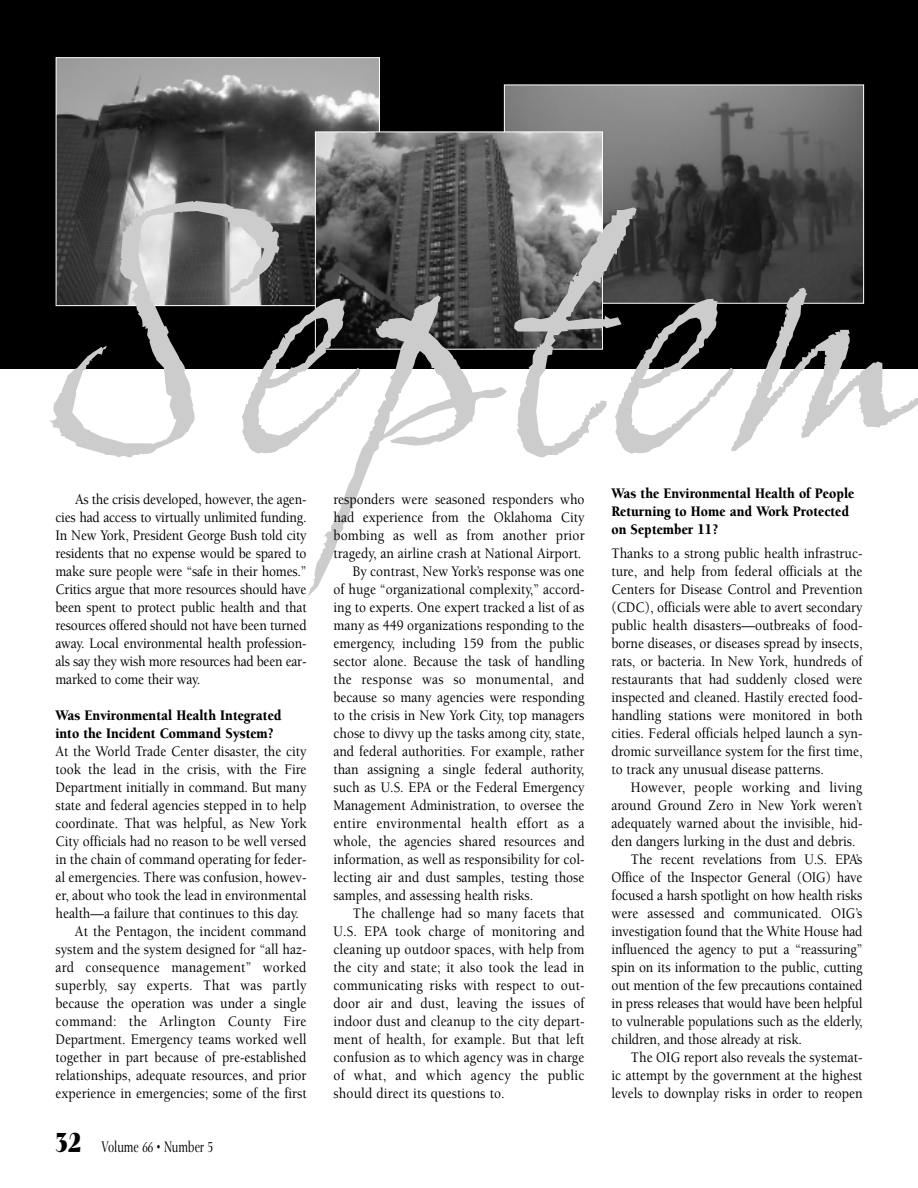
<style>
.page{position:relative;width:918px;height:1188px;background:#fff}
.page>*{position:absolute;margin:0;border:0;box-sizing:border-box;transform-origin:0 0}
.t1{font:italic 330px "Grimshaw Hand ITC";color:#ccc}
.t2{font:500 15px/18px "Berkeley";color:#000;text-align:justify;scale:.9 1}
.t3{font:500 15px "Berkeley";letter-spacing:.02em;color:#000;scale:.9 1}
.t4{font:900 15px/18px "Berkeley";color:#000;scale:.9 1}
.t5{font:500 15px "Berkeley";letter-spacing:.025em;color:#000;scale:.9 1}
.t6{font:15px "Nofret";color:#000;scale:.7 1}
.s1{font-weight:700;font-size:27px}
</style>
<div class="page">
<div style="left:0;top:0;width:918px;height:369px;background:#000"></div>
<img style="left:58px;top:59px;width:320px;height:245px">
<div style="left:56px;top:57px;width:324px;height:249px;border:1px solid #fff"></div>
<img style="left:506px;top:87px;width:356px;height:215px">
<div style="left:504px;top:85px;width:360px;height:219px;border:1px solid #fff"></div>
<img style="left:317px;top:134px;width:284px;height:214px">
<div style="left:315px;top:132px;width:288px;height:218px;border:1px solid #fff"></div>
<h1 class="t1" style="left:52px;top:208px;width:877px">Septem</h1>
<p class="t4" style="left:612px;top:486px;width:271px">Was the Environmental Health of People<br>Returning to Home and Work Protected on September 11?</p>
<p class="t2" style="left:612px;top:546px;width:281px">Thanks to a strong public health infrastruc&shy;ture, and help from federal officials at the Centers for Disease Control and Prevention (CDC), officials were able to avert secondary public health disasters—outbreaks of food&shy;borne diseases, or diseases spread by insects, rats, or bacteria. In New York, hundreds of restaurants that had suddenly closed were inspected and cleaned. Hastily erected food&shy;handling stations were monitored in both cities. Federal officials helped launch a syn&shy;dromic surveillance system for the first time, to track any unusual disease patterns.</p>
<p class="t3" style="left:631px;top:781px;width:259px">However, people working and living</p>
<p class="t2" style="left:612px;top:798px;width:280px">around Ground Zero in New York weren’t</p>
<p class="t2" style="left:612px;top:816px;width:280px">adequately warned about the invisible, hid-</p>
<p class="t2" style="left:612px;top:834px;width:273px">den dangers lurking in the dust and debris.</p>
<p class="t2" style="left:631px;top:852px;width:259px">The recent revelations from U.S. EPA’s</p>
<p class="t2" style="left:611px;top:870px;width:280px">Office of the Inspector General (OIG) have</p>
<p class="t2" style="left:611px;top:888px;width:280px">focused a harsh spotlight on how health risks</p>
<p class="t2" style="left:611px;top:906px;width:280px">were assessed and communicated. OIG’s</p>
<p class="t2" style="left:611px;top:924px;width:280px">investigation found that the White House had</p>
<p class="t2" style="left:611px;top:942px;width:280px">influenced the agency to put a “reassuring”</p>
<p class="t2" style="left:611px;top:960px;width:281px">spin on its information to the public, cutting</p>
<p class="t2" style="left:611px;top:978px;width:280px">out mention of the few precautions contained</p>
<p class="t2" style="left:611px;top:996px;width:280px">in press releases that would have been helpful</p>
<p class="t2" style="left:611px;top:1014px;width:280px">to vulnerable populations such as the elderly,</p>
<p class="t2" style="left:611px;top:1032px;width:213px">children, and those already at risk.</p>
<p class="t2" style="left:631px;top:1050px;width:259px">The OIG report also reveals the systemat-</p>
<p class="t2" style="left:611px;top:1068px;width:280px">ic attempt by the government at the highest</p>
<p class="t2" style="left:611px;top:1086px;width:280px">levels to downplay risks in order to reopen</p>
<p class="t2" style="left:56px;top:492px;width:281px;text-indent:19px">As the crisis developed, however, the agen&shy;cies had access to virtually unlimited funding.<br>In New York, President George Bush told city residents that no expense would be spared to make sure people were “safe in their homes.” Critics argue that more resources should have been spent to protect public health and that resources offered should not have been turned away. Local environmental health profession&shy;als say they wish more resources had been ear&shy;marked to come their way.</p>
<p class="t4" style="left:56px;top:708px;width:253px">Was Environmental Health Integrated into the Incident Command System?</p>
<p class="t2" style="left:56px;top:744px;width:280px">At the World Trade Center disaster, the city</p>
<p class="t2" style="left:56px;top:762px;width:280px">took the lead in the crisis, with the Fire</p>
<p class="t2" style="left:56px;top:780px;width:280px">Department initially in command. But many</p>
<p class="t2" style="left:56px;top:798px;width:280px">state and federal agencies stepped in to help</p>
<p class="t2" style="left:56px;top:816px;width:281px">coordinate. That was helpful, as New York</p>
<p class="t2" style="left:56px;top:834px;width:280px">City officials had no reason to be well versed</p>
<p class="t2" style="left:56px;top:852px;width:280px">in the chain of command operating for feder-</p>
<p class="t2" style="left:56px;top:870px;width:280px">al emergencies. There was confusion, howev-</p>
<p class="t2" style="left:56px;top:888px;width:280px">er, about who took the lead in environmental</p>
<p class="t2" style="left:56px;top:906px;width:272px">health—a failure that continues to this day.</p>
<p class="t2" style="left:75px;top:924px;width:259px">At the Pentagon, the incident command</p>
<p class="t2" style="left:56px;top:942px;width:281px">system and the system designed for “all haz-</p>
<p class="t3" style="left:56px;top:961px;width:280px">ard consequence management” worked</p>
<p class="t3" style="left:56px;top:979px;width:280px">superbly, say experts. That was partly</p>
<p class="t2" style="left:56px;top:996px;width:280px">because the operation was under a single</p>
<p class="t3" style="left:56px;top:1015px;width:280px">command: the Arlington County Fire</p>
<p class="t2" style="left:56px;top:1032px;width:280px">Department. Emergency teams worked well</p>
<p class="t2" style="left:56px;top:1050px;width:280px">together in part because of pre-established</p>
<p class="t2" style="left:56px;top:1068px;width:280px">relationships, adequate resources, and prior</p>
<p class="t2" style="left:56px;top:1086px;width:281px">experience in emergencies; some of the first</p>
<p class="t2" style="left:334px;top:492px;width:280px">responders were seasoned responders who</p>
<p class="t2" style="left:334px;top:510px;width:280px">had experience from the Oklahoma City</p>
<p class="t2" style="left:334px;top:528px;width:281px">bombing as well as from another prior</p>
<p class="t2" style="left:334px;top:546px;width:277px">tragedy, an airline crash at National Airport.</p>
<p class="t2" style="left:353px;top:564px;width:259px">By contrast, New York’s response was one</p>
<p class="t2" style="left:334px;top:582px;width:280px">of huge “organizational complexity,” accord-</p>
<p class="t2" style="left:334px;top:600px;width:280px">ing to experts. One expert tracked a list of as</p>
<p class="t2" style="left:334px;top:618px;width:280px">many as 449 organizations responding to the</p>
<p class="t2" style="left:334px;top:636px;width:280px">emergency, including 159 from the public</p>
<p class="t2" style="left:334px;top:654px;width:280px">sector alone. Because the task of handling</p>
<p class="t3" style="left:334px;top:673px;width:280px">the response was so monumental, and</p>
<p class="t2" style="left:334px;top:690px;width:280px">because so many agencies were responding</p>
<p class="t2" style="left:334px;top:708px;width:280px">to the crisis in New York City, top managers</p>
<p class="t2" style="left:334px;top:726px;width:280px">chose to divvy up the tasks among city, state,</p>
<p class="t2" style="left:334px;top:744px;width:280px">and federal authorities. For example, rather</p>
<p class="t2" style="left:334px;top:762px;width:280px">than assigning a single federal authority,</p>
<p class="t2" style="left:334px;top:780px;width:281px">such as U.S. EPA or the Federal Emergency</p>
<p class="t2" style="left:334px;top:798px;width:280px">Management Administration, to oversee the</p>
<p class="t3" style="left:334px;top:817px;width:280px">entire environmental health effort as a</p>
<p class="t2" style="left:334px;top:834px;width:281px">whole, the agencies shared resources and</p>
<p class="t2" style="left:334px;top:852px;width:281px">information, as well as responsibility for col-</p>
<p class="t2" style="left:334px;top:870px;width:280px">lecting air and dust samples, testing those</p>
<p class="t2" style="left:334px;top:888px;width:224px">samples, and assessing health risks.</p>
<p class="t2" style="left:353px;top:906px;width:259px">The challenge had so many facets that</p>
<p class="t2" style="left:334px;top:924px;width:280px">U.S. EPA took charge of monitoring and</p>
<p class="t2" style="left:334px;top:942px;width:281px">cleaning up outdoor spaces, with help from</p>
<p class="t2" style="left:334px;top:960px;width:280px">the city and state; it also took the lead in</p>
<p class="t2" style="left:334px;top:978px;width:281px">communicating risks with respect to out-</p>
<p class="t2" style="left:334px;top:996px;width:280px">door air and dust, leaving the issues of</p>
<p class="t2" style="left:334px;top:1014px;width:281px">indoor dust and cleanup to the city depart-</p>
<p class="t2" style="left:334px;top:1032px;width:280px">ment of health, for example. But that left</p>
<p class="t2" style="left:334px;top:1050px;width:280px">confusion as to which agency was in charge</p>
<p class="t5" style="left:334px;top:1069px;width:280px">of what, and which agency the public</p>
<p class="t2" style="left:334px;top:1086px;width:192px">should direct its questions to.</p>
<p class="t6" style="left:56px;top:1141px;width:227px"><span class="s1">32</span> Volume 66 • Number 5</p>
</div>
